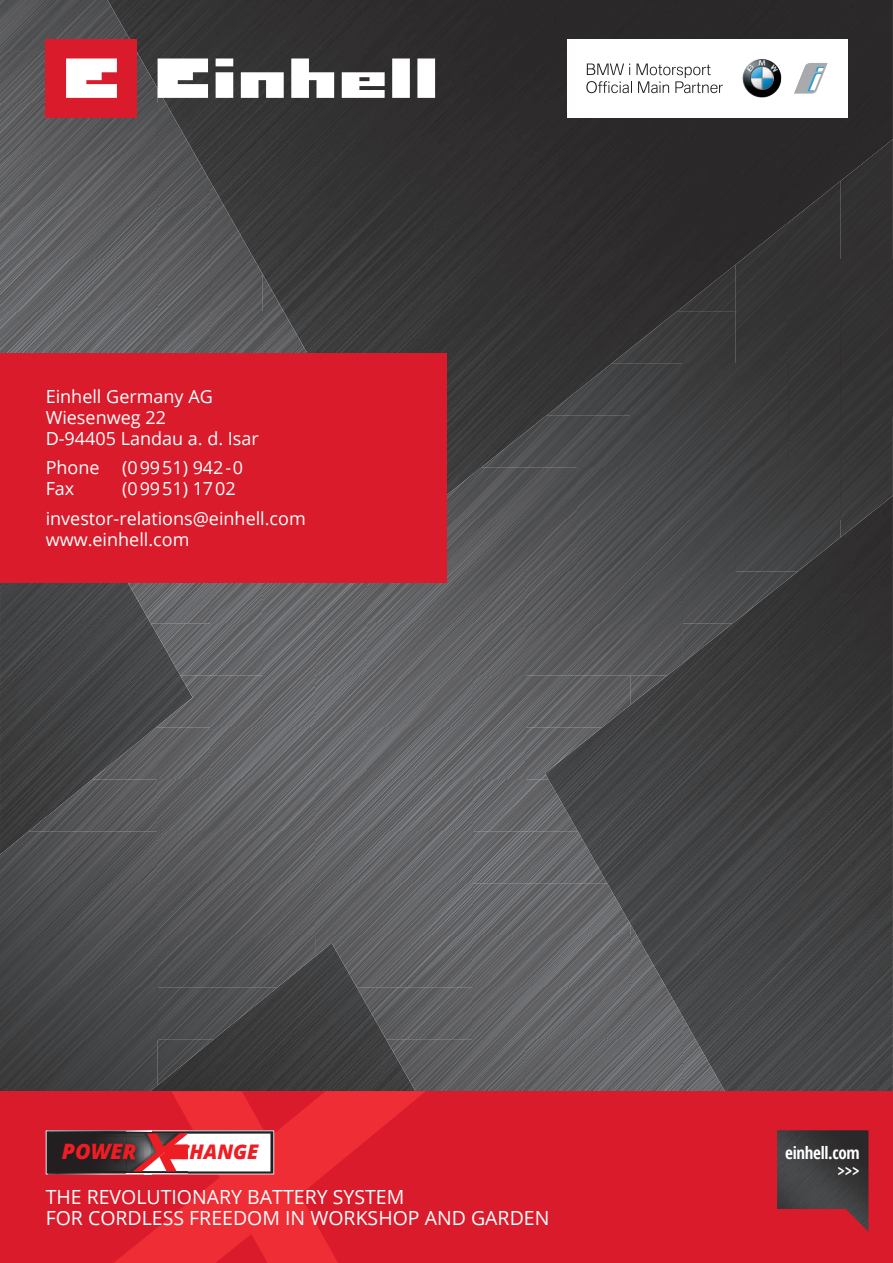
<style>
.page{position:relative;width:893px;height:1263px;background:#fff}
.page>*{position:absolute;margin:0;border:0;box-sizing:border-box;transform-origin:0 0}
.t1{font:italic 800 21.3px "Open Sans";color:#ee1d23}
.t2{font:italic 800 20.1px "Open Sans";color:#ee1d23}
.t3{font:19.5px/21px "Open Sans";color:#fff}
.t4{font:18px/21px "Open Sans";color:#fff}
.t5{font:700 17.1px/18px "Open Sans Condensed";letter-spacing:-.02em;color:#fff;text-align:right}
</style>
<div class="page">
<img style="left:0;top:0;width:893px;height:1091px">
<img style="left:0;top:0;width:137px;height:52px">
<img style="left:0;top:52px;width:158px;height:301px">
<img style="left:157px;top:88px;width:53px;height:265px">
<img style="left:840px;top:139px;width:53px;height:398px">
<img style="left:210px;top:181px;width:53px;height:442px">
<img style="left:788px;top:181px;width:53px;height:286px">
<img style="left:735px;top:223px;width:53px;height:141px">
<img style="left:262px;top:274px;width:53px;height:453px">
<img style="left:676px;top:265px;width:59px;height:47px">
<img style="left:611px;top:312px;width:124px;height:52px">
<img style="left:315px;top:582px;width:53px;height:93px">
<img style="left:546px;top:364px;width:242px;height:52px">
<img style="left:481px;top:416px;width:307px;height:51px">
<img style="left:446px;top:467px;width:395px;height:105px">
<img style="left:121px;top:582px;width:89px;height:42px">
<img style="left:368px;top:571px;width:430px;height:53px">
<img style="left:151px;top:623px;width:112px;height:53px">
<img style="left:368px;top:623px;width:315px;height:53px">
<img style="left:683px;top:623px;width:49px;height:40px">
<img style="left:156px;top:675px;width:107px;height:52px">
<img style="left:315px;top:675px;width:315px;height:53px">
<img style="left:630px;top:675px;width:37px;height:30px">
<img style="left:92px;top:727px;width:510px;height:52px">
<img style="left:28px;top:779px;width:550px;height:52px">
<img style="left:0;top:831px;width:607px;height:52px">
<img style="left:0;top:883px;width:630px;height:104px">
<img style="left:630px;top:924px;width:53px;height:115px">
<img style="left:0;top:987px;width:277px;height:52px">
<img style="left:357px;top:987px;width:273px;height:52px">
<img style="left:683px;top:1017px;width:42px;height:74px">
<div style="left:0;top:1039px;width:158px;height:52px;background:#404041"></div>
<img style="left:157px;top:1039px;width:57px;height:46px">
<img style="left:386px;top:1039px;width:297px;height:52px">
<div style="left:0;top:353px;width:446px;height:229px;background:#da1b2b"></div>
<div style="left:0;top:1091px;width:893px;height:172px;background:#da1b2b"></div>
<svg style="left:114px;top:1091px;width:311px;height:172px"></svg>
<svg style="left:46px;top:1130px;width:228px;height:45px;background:#947b7c"></svg>
<img style="left:777px;top:1130px;width:91px;height:101px">
<div style="left:567px;top:39px;width:280px;height:79px;background:#fff"></div>
<svg style="left:586px;top:64px;width:137px;height:29px"></svg>
<img style="left:742px;top:59px;width:40px;height:39px">
<svg style="left:794px;top:63px;width:34px;height:31px"></svg>
<div style="left:46px;top:39px;width:91px;height:79px;background:#da1b2b"></div>
<svg style="left:66px;top:58px;width:51px;height:40px;background:#f9dfe2"></svg>
<svg style="left:158px;top:58px;width:277px;height:40px"></svg>
<p class="t4" style="left:46px;top:385px;width:215px">Einhell Germany AG<br>Wiesenweg 22<br>D-94405 Landau a. d. Isar</p>
<p class="t4" style="left:46px;top:457px;width:55px">Phone</p>
<p class="t4" style="left:122px;top:457px;width:122px">(0 99 51) 942 - 0</p>
<p class="t4" style="left:46px;top:478px;width:30px">Fax</p>
<p class="t4" style="left:46px;top:474px;width:262px;line-height:29.4px;text-align:center">(0 99 51) 17 02 investor-relations@einhell.com</p>
<p class="t4" style="left:46px;top:528px;width:145px">www.einhell.com</p>
<p class="t1" style="left:62px;top:1135px;width:76px">POWER</p>
<p class="t2" style="left:170px;top:1136px;width:90px">-CHANGE</p>
<p class="t3" style="left:46px;top:1186px;width:505px">THE REVOLUTIONARY BATTERY SYSTEM<br>FOR CORDLESS FREEDOM IN WORKSHOP AND GARDEN</p>
<p class="t5" style="left:785px;top:1143px;width:76px">einhell.com &gt;&gt;&gt;</p>
</div>
